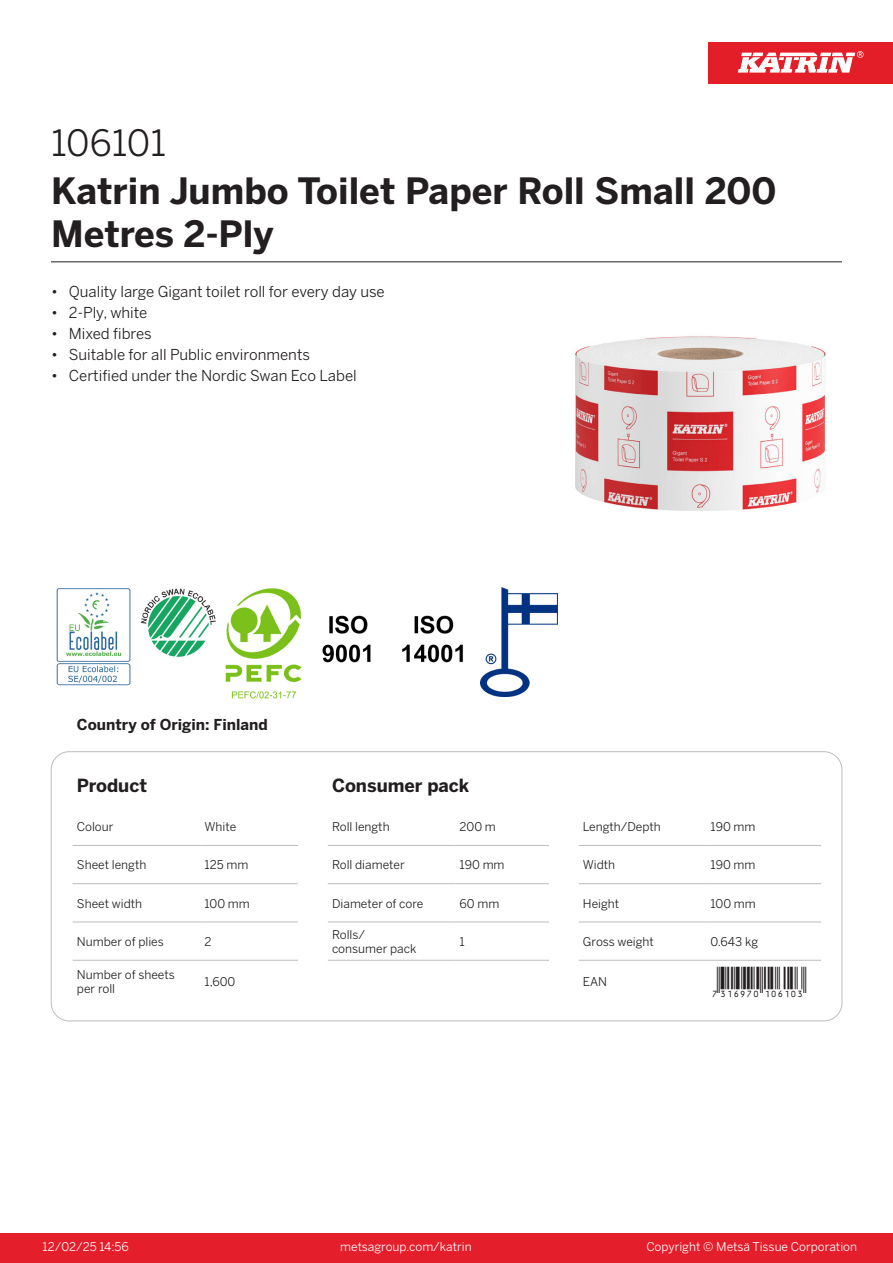
<style>
.page{position:relative;width:893px;height:1263px;background:#fff}
.page>*{position:absolute;margin:0;border:0;box-sizing:border-box;transform-origin:0 0}
.Product_Name{font:700 36px/43.2px "Benton Sans";color:#231f20}
.External_material_co{font:36px "Benton Sans";color:#231f20}
.T_EAN{font:30px "Viisas EAN Matala";color:#231f20}
.T_TableHeader{font:700 18px "Benton Sans";color:#231f20}
.MarketingBullets{font:15px "Benton Sans";color:#231f20}
.Country_of_Origin{font:700 15px "Benton Sans";color:#231f20}
.T_TableBody{font:12px/14.4px "Benton Sans";color:#231f20}
.t1{font:12px "Benton Sans";color:#fff}
</style>
<div class="page">
<div style="left:0;top:1233px;width:893px;height:30px;background:#e41e2b"></div>
<div style="left:708px;top:43px;width:185px;height:41px;background:#e31e28"></div>
<svg style="left:738px;top:51px;width:126px;height:22px"></svg>
<hr style="left:73px;top:845px;width:127px;height:1px;background:#bcbdc0">
<hr style="left:200px;top:845px;width:98px;height:1px;background:#bcbdc0">
<hr style="left:328px;top:845px;width:127px;height:1px;background:#bcbdc0">
<hr style="left:455px;top:845px;width:94px;height:1px;background:#bcbdc0">
<hr style="left:579px;top:845px;width:127px;height:1px;background:#bcbdc0">
<hr style="left:706px;top:845px;width:115px;height:1px;background:#bcbdc0">
<hr style="left:73px;top:883px;width:127px;height:1px;background:#bcbdc0">
<hr style="left:200px;top:883px;width:98px;height:1px;background:#bcbdc0">
<hr style="left:328px;top:883px;width:127px;height:1px;background:#bcbdc0">
<hr style="left:455px;top:883px;width:94px;height:1px;background:#bcbdc0">
<hr style="left:579px;top:883px;width:127px;height:1px;background:#bcbdc0">
<hr style="left:706px;top:883px;width:115px;height:1px;background:#bcbdc0">
<hr style="left:73px;top:922px;width:127px;height:1px;background:#bcbdc0">
<hr style="left:200px;top:922px;width:98px;height:1px;background:#bcbdc0">
<hr style="left:328px;top:922px;width:127px;height:1px;background:#bcbdc0">
<hr style="left:455px;top:922px;width:94px;height:1px;background:#bcbdc0">
<hr style="left:579px;top:922px;width:127px;height:1px;background:#bcbdc0">
<hr style="left:706px;top:922px;width:115px;height:1px;background:#bcbdc0">
<hr style="left:73px;top:960px;width:127px;height:1px;background:#bcbdc0">
<hr style="left:200px;top:960px;width:98px;height:1px;background:#bcbdc0">
<hr style="left:328px;top:960px;width:127px;height:1px;background:#bcbdc0">
<hr style="left:455px;top:960px;width:94px;height:1px;background:#bcbdc0">
<hr style="left:579px;top:960px;width:127px;height:1px;background:#bcbdc0">
<hr style="left:706px;top:960px;width:115px;height:1px;background:#bcbdc0">
<img style="left:574px;top:336px;width:252px;height:175px">
<img style="left:56px;top:588px;width:75px;height:98px">
<img style="left:140px;top:588px;width:76px;height:69px">
<img style="left:225px;top:588px;width:77px;height:111px">
<img style="left:322px;top:615px;width:49px;height:48px">
<img style="left:402px;top:615px;width:61px;height:48px">
<img style="left:480px;top:587px;width:77px;height:110px">
<hr style="left:51px;top:261px;width:791px;height:1px;background:#231f20">
<p class="External_material_co" style="left:51px;top:121px;width:116px">106101</p>
<p class="Product_Name" style="left:51px;top:170px;width:727px">Katrin Jumbo Toilet Paper Roll Small 200<br>Metres 2-Ply</p>
<p class="MarketingBullets" style="left:51px;top:282px;width:335px">• Quality large Gigant toilet roll for every day use</p>
<p class="MarketingBullets" style="left:51px;top:303px;width:98px">• 2-Ply, white</p>
<p class="MarketingBullets" style="left:51px;top:324px;width:102px">• Mixed fibres</p>
<p class="MarketingBullets" style="left:51px;top:345px;width:260px">• Suitable for all Public environments</p>
<p class="MarketingBullets" style="left:51px;top:366px;width:307px">• Certified under the Nordic Swan Eco Label</p>
<p class="Country_of_Origin" style="left:77px;top:715px;width:192px">Country of Origin: Finland</p>
<p class="T_TableHeader" style="left:77px;top:774px;width:72px">Product</p>
<p class="T_TableHeader" style="left:332px;top:774px;width:139px">Consumer pack</p>
<p class="T_TableBody" style="left:77px;top:819px;width:38px">Colour</p>
<p class="T_TableBody" style="left:204px;top:819px;width:33px">White</p>
<p class="T_TableBody" style="left:332px;top:819px;width:59px">Roll length</p>
<p class="T_TableBody" style="left:460px;top:819px;width:38px">200 m</p>
<p class="T_TableBody" style="left:583px;top:819px;width:79px">Length/Depth</p>
<p class="T_TableBody" style="left:710px;top:819px;width:46px">190 mm</p>
<p class="T_TableBody" style="left:77px;top:858px;width:71px">Sheet length</p>
<p class="T_TableBody" style="left:204px;top:858px;width:45px">125 mm</p>
<p class="T_TableBody" style="left:332px;top:858px;width:74px">Roll diameter</p>
<p class="T_TableBody" style="left:460px;top:858px;width:46px">190 mm</p>
<p class="T_TableBody" style="left:583px;top:858px;width:34px">Width</p>
<p class="T_TableBody" style="left:710px;top:858px;width:46px">190 mm</p>
<p class="T_TableBody" style="left:77px;top:896px;width:67px">Sheet width</p>
<p class="T_TableBody" style="left:204px;top:896px;width:47px">100 mm</p>
<p class="T_TableBody" style="left:332px;top:896px;width:93px">Diameter of core</p>
<p class="T_TableBody" style="left:460px;top:896px;width:41px">60 mm</p>
<p class="T_TableBody" style="left:583px;top:896px;width:38px">Height</p>
<p class="T_TableBody" style="left:710px;top:896px;width:47px">100 mm</p>
<p class="T_TableBody" style="left:77px;top:934px;width:88px">Number of plies</p>
<p class="T_TableBody" style="left:204px;top:934px;width:9px">2</p>
<p class="T_TableBody" style="left:332px;top:927px;width:35px">Rolls/</p>
<p class="T_TableBody" style="left:332px;top:941px;width:86px">consumer pack</p>
<p class="T_TableBody" style="left:460px;top:934px;width:7px">1</p>
<p class="T_TableBody" style="left:583px;top:934px;width:72px">Gross weight</p>
<p class="T_TableBody" style="left:710px;top:934px;width:49px">0.643 kg</p>
<p class="T_TableBody" style="left:77px;top:967px;width:99px">Number of sheets per roll</p>
<p class="T_TableBody" style="left:204px;top:975px;width:32px">1,600</p>
<p class="T_TableBody" style="left:583px;top:975px;width:26px">EAN</p>
<p class="T_EAN" style="left:710px;top:966px;width:97px">*7316970106103*</p>
<p class="t1" style="left:43px;top:1239px;width:88px">12/02/25 14:56</p>
<p class="t1" style="left:340px;top:1239px;width:133px">metsagroup.com/katrin</p>
<p class="t1" style="left:646px;top:1239px;width:212px">Copyright © Metsä Tissue Corporation</p>
</div>
